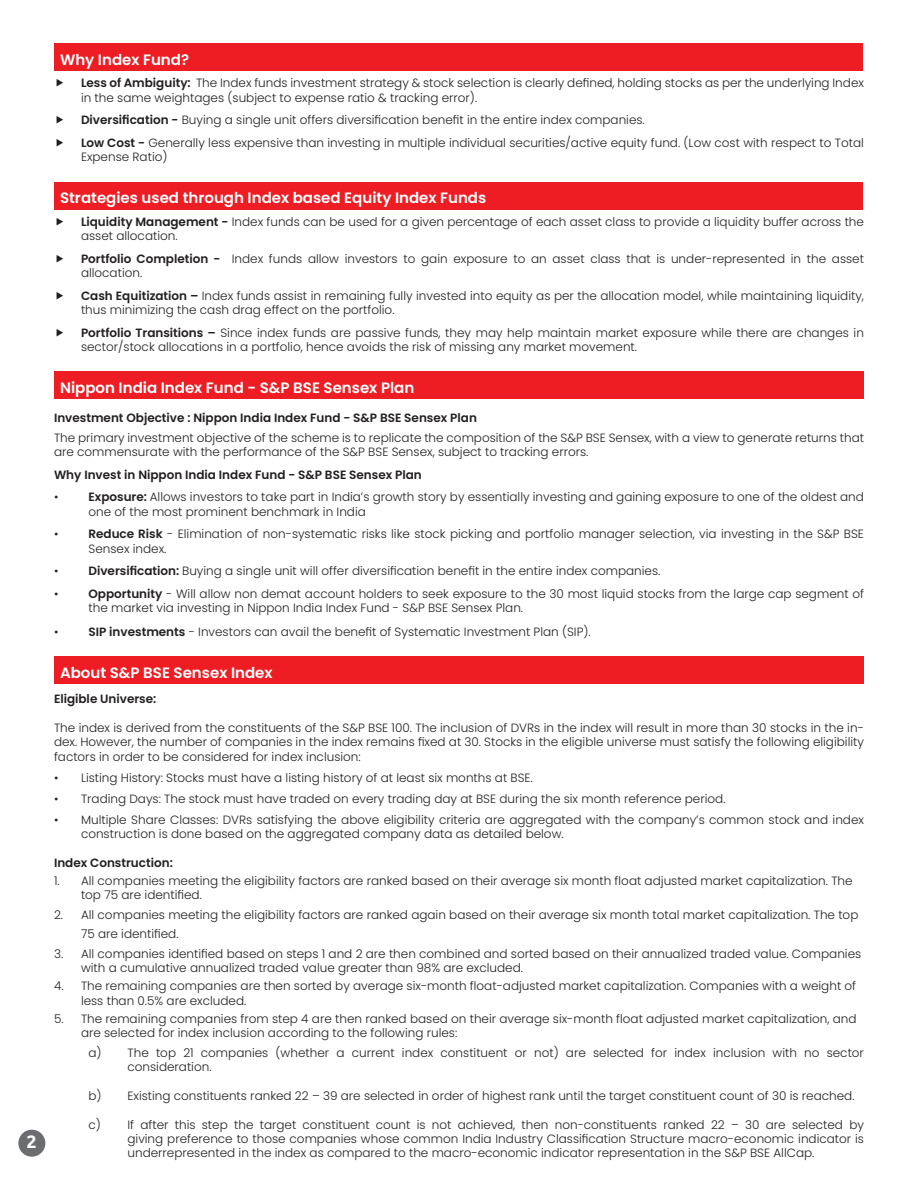
<style>
.page{position:relative;width:918px;height:1188px;background:#fff}
.page>*{position:absolute;margin:0;border:0;box-sizing:border-box;transform-origin:0 0}
.t1{font:700 18px "Ubuntu";color:#fff}
.t2{font:600 15px "Poppins";color:#fff}
.t3{font:300 12px/14.4px "Poppins";color:#231f20}
.t4{font:600 12px "Poppins";color:#231f20}
.s1{font-weight:600}
</style>
<div class="page">
<div style="left:18px;top:1130px;width:27px;height:27px;background:#6c6d70;border-radius:50%"></div>
<div style="left:54px;top:43px;width:808px;height:28px;background:#ee1d23"></div>
<div style="left:54px;top:182px;width:808px;height:27px;background:#ee1d23"></div>
<div style="left:54px;top:371px;width:810px;height:28px;background:#ee1d23"></div>
<div style="left:54px;top:657px;width:810px;height:27px;background:#ee1d23"></div>
<p class="t1" style="left:26px;top:1131px;width:12px">2</p>
<p class="t2" style="left:60px;top:51px;width:131px">Why Index Fund?</p>
<p class="t3" style="left:81px;top:76px;width:785px"><span class="s1">Less of Ambiguity:</span> The Index funds investment strategy &amp; stock selection is clearly defined, holding stocks as per the underlying Index in the same weightages (subject to expense ratio &amp; tracking error).</p>
<p class="t3" style="left:81px;top:113px;width:565px"><span class="s1">Diversification -</span> Buying a single unit offers diversification benefit in the entire index companies.</p>
<p class="t3" style="left:81px;top:136px;width:785px"><span class="s1">Low Cost -</span> Generally less expensive than investing in multiple individual securities/active equity fund. (Low cost with respect to Total<br>Expense Ratio)</p>
<p class="t2" style="left:60px;top:189px;width:428px">Strategies used through Index based Equity Index Funds</p>
<p class="t3" style="left:81px;top:215px;width:785px"><span class="s1">Liquidity Management -</span> Index funds can be used for a given percentage of each asset class to provide a liquidity buffer across the asset allocation.</p>
<p class="t3" style="left:81px;top:251px;width:785px"><span class="s1">Portfolio Completion -</span> Index funds allow investors to gain exposure to an asset class that is under-represented in the asset allocation.</p>
<p class="t3" style="left:81px;top:288px;width:785px"><span class="s1">Cash Equitization –</span> Index funds assist in remaining fully invested into equity as per the allocation model, while maintaining liquidity, thus minimizing the cash drag effect on the portfolio.</p>
<p class="t3" style="left:81px;top:325px;width:784px"><span class="s1">Portfolio Transitions –</span> Since index funds are passive funds, they may help maintain market exposure while there are changes in sector/stock allocations in a portfolio, hence avoids the risk of missing any market movement.</p>
<p class="t2" style="left:60px;top:379px;width:356px">Nippon India Index Fund - S&amp;P BSE Sensex Plan</p>
<p class="t4" style="left:54px;top:410px;width:424px">Investment Objective : Nippon India Index Fund - S&amp;P BSE Sensex Plan</p>
<p class="t3" style="left:54px;top:431px;width:812px">The primary investment objective of the scheme is to replicate the composition of the S&amp;P BSE Sensex, with a view to generate returns that are commensurate with the performance of the S&amp;P BSE Sensex, subject to tracking errors.</p>
<p class="t4" style="left:54px;top:468px;width:369px">Why Invest in Nippon India Index Fund - S&amp;P BSE Sensex Plan</p>
<p class="t3" style="left:54px;top:490px;width:6px">•</p>
<p class="t3" style="left:88px;top:490px;width:777px"><span class="s1">Exposure:</span> Allows investors to take part in India’s growth story by essentially investing and gaining exposure to one of the oldest and one of the most prominent benchmark in India</p>
<p class="t3" style="left:54px;top:527px;width:6px">•</p>
<p class="t3" style="left:88px;top:527px;width:777px"><span class="s1">Reduce Risk</span> - Elimination of non-systematic risks like stock picking and portfolio manager selection, via investing in the S&amp;P BSE<br>Sensex index.</p>
<p class="t3" style="left:54px;top:564px;width:6px">•</p>
<p class="t3" style="left:88px;top:564px;width:573px"><span class="s1">Diversification:</span> Buying a single unit will offer diversification benefit in the entire index companies.</p>
<p class="t3" style="left:54px;top:586px;width:6px">•</p>
<p class="t3" style="left:88px;top:586px;width:777px"><span class="s1">Opportunity</span> - Will allow non demat account holders to seek exposure to the 30 most liquid stocks from the large cap segment of the market via investing in Nippon India Index Fund - S&amp;P BSE Sensex Plan.</p>
<p class="t3" style="left:54px;top:625px;width:6px">•</p>
<p class="t3" style="left:88px;top:625px;width:504px"><span class="s1">SIP investments</span> - Investors can avail the benefit of Systematic Investment Plan (SIP).</p>
<p class="t2" style="left:60px;top:664px;width:214px">About S&amp;P BSE Sensex Index</p>
<p class="t4" style="left:54px;top:692px;width:104px">Eligible Universe:</p>
<p class="t3" style="left:54px;top:721px;width:812px;text-align:justify">The index is derived from the constituents of the S&amp;P BSE 100. The inclusion of DVRs in the index will result in more than 30 stocks in the in&shy;dex. However, the number of companies in the index remains fixed at 30. Stocks in the eligible universe must satisfy the following eligibility factors in order to be considered for index inclusion:</p>
<p class="t3" style="left:54px;top:770px;width:480px">• Listing History: Stocks must have a listing history of at least six months at BSE.</p>
<p class="t3" style="left:54px;top:791px;width:673px">• Trading Days: The stock must have traded on every trading day at BSE during the six month reference period.</p>
<p class="t3" style="left:81px;top:812px;width:785px;text-indent:-27px">• Multiple Share Classes: DVRs satisfying the above eligibility criteria are aggregated with the company’s common stock and index construction is done based on the aggregated company data as detailed below.</p>
<p class="t4" style="left:54px;top:856px;width:120px">Index Construction:</p>
<p class="t3" style="left:81px;top:874px;width:773px;text-indent:-27px">1. All companies meeting the eligibility factors are ranked based on their average six month float adjusted market capitalization. The top 75 are identified.</p>
<p class="t3" style="left:81px;top:905px;width:779px;line-height:19.5px;text-indent:-27px">2. All companies meeting the eligibility factors are ranked again based on their average six month total market capitalization. The top<br>75 are identified.</p>
<p class="t3" style="left:81px;top:947px;width:782px;text-indent:-27px">3. All companies identified based on steps 1 and 2 are then combined and sorted based on their annualized traded value. Companies with a cumulative annualized traded value greater than 98% are excluded.</p>
<p class="t3" style="left:81px;top:979px;width:777px;text-indent:-27px">4. The remaining companies are then sorted by average six-month float-adjusted market capitalization. Companies with a weight of less than 0.5% are excluded.</p>
<p class="t3" style="left:81px;top:1011px;width:777px;text-indent:-27px">5. The remaining companies from step 4 are then ranked based on their average six-month float adjusted market capitalization, and are selected for index inclusion according to the following rules:</p>
<p class="t3" style="left:128px;top:1045px;width:738px;text-indent:-39px">a) The top 21 companies (whether a current index constituent or not) are selected for index inclusion with no sector consideration.</p>
<p class="t3" style="left:88px;top:1088px;width:768px">b) Existing constituents ranked 22 – 39 are selected in order of highest rank until the target constituent count of 30 is reached.</p>
<p class="t3" style="left:128px;top:1117px;width:738px;text-align:justify;text-indent:-39px">c) If after this step the target constituent count is not achieved, then non-constituents ranked 22 – 30 are selected by giving preference to those companies whose common India Industry Classification Structure macro-economic indicator is underrepresented in the index as compared to the macro-economic indicator representation in the S&amp;P BSE AllCap.</p>
</div>
